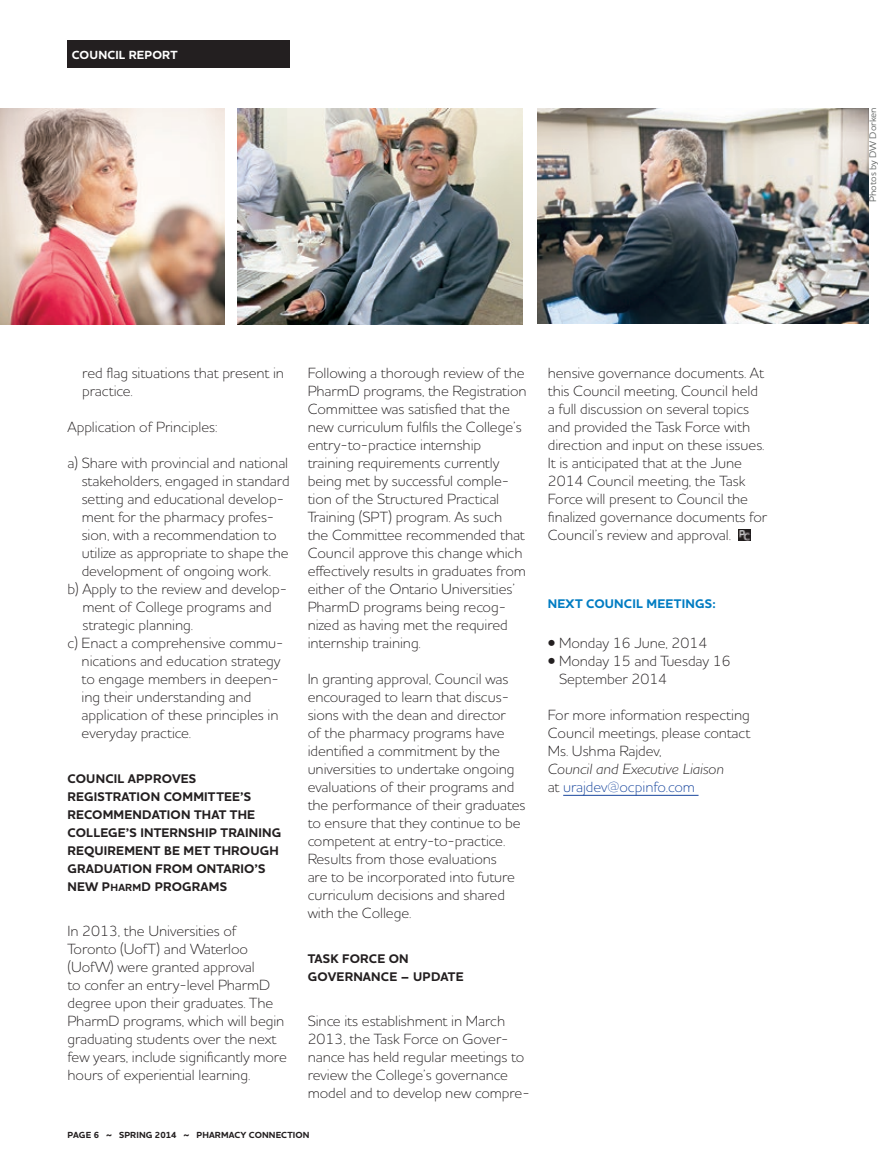
<style>
.page{position:relative;width:878px;height:1175px;background:#fff}
.page>*{position:absolute;margin:0;border:0;box-sizing:border-box;transform-origin:0 0}
.Body_text{font:300 15px/18px "Houschka Pro";letter-spacing:-.005em;color:#231f20}
.Body_text_No_Paragra{font:300 15px/18px "Houschka Pro";letter-spacing:-.005em;color:#231f20}
.Subhead{font:700 12.75px/18px "Houschka Pro";letter-spacing:.015em;color:#231f20}
.Body_text-2{font:700 12.75px "Houschka Pro";letter-spacing:.015em;color:#007cc2}
.xx_Page_tag{font:700 12px "Houschka Pro";letter-spacing:.015em;color:#fff}
.Body_text_NO_BASELIN{font:500 9.75px "Houschka Pro";letter-spacing:-.01em;color:#686b6a}
.t1{font:700 9px "Houschka Pro";letter-spacing:.015em;color:#231f20}
.s1{font-size:10.5px}
.s2{font-style:italic}
.s3{color:#18469d}
</style>
<div class="page">
<div style="left:68px;top:40px;width:222px;height:28px;background:#231f20"></div>
<hr style="left:563px;top:795px;width:135px;height:1px;background:#18469d">
<svg style="left:738px;top:529px;width:12px;height:11px"></svg>
<img style="left:0;top:108px;width:224px;height:216px">
<img style="left:537px;top:108px;width:331px;height:215px">
<img style="left:237px;top:108px;width:286px;height:216px">
<p class="xx_Page_tag" style="left:72px;top:47px;width:107px">COUNCIL REPORT</p>
<p class="Body_text" style="left:82px;top:364px;width:203px">red flag situations that present in practice.</p>
<p class="Body_text" style="left:68px;top:418px;width:151px">Application of Principles:</p>
<p class="Body_text_No_Paragra" style="left:82px;top:454px;width:209px;text-indent:-14px">a) Share with provincial and national stakeholders, engaged in standard setting and educational develop&shy;ment for the pharmacy profes&shy;sion, with a recommendation to utilize as appropriate to shape the development of ongoing work.</p>
<p class="Body_text_No_Paragra" style="left:82px;top:580px;width:206px;text-indent:-15px">b) Apply to the review and develop&shy;ment of College programs and strategic planning.</p>
<p class="Body_text" style="left:82px;top:634px;width:203px;text-indent:-14px">c) Enact a comprehensive commu&shy;nications and education strategy to engage members in deepen&shy;ing their understanding and application of these principles in everyday practice.</p>
<p class="Subhead" style="left:68px;top:770px;width:215px">COUNCIL APPROVES<br>REGISTRATION COMMITTEE’S<br>RECOMMENDATION THAT THE<br>COLLEGE’S INTERNSHIP TRAINING<br>REQUIREMENT BE MET THROUGH<br>GRADUATION FROM ONTARIO’S<br>NEW P<span class="s1">HARM</span>D PROGRAMS</p>
<p class="Body_text" style="left:68px;top:922px;width:221px">In 2013, the Universities of<br>Toronto (UofT) and Waterloo (UofW) were granted approval<br>to confer an entry-level PharmD degree upon their graduates. The<br>PharmD programs, which will begin graduating students over the next few years, include significantly more hours of experiential learning.</p>
<p class="Body_text" style="left:308px;top:364px;width:220px">Following a thorough review of the PharmD programs, the Registration Committee was satisfied that the new curriculum fulfils the College’s entry-to-practice internship training requirements currently being met by successful comple&shy;tion of the Structured Practical Training (SPT) program. As such the Committee recommended that Council approve this change which effectively results in graduates from either of the Ontario Universities’ PharmD programs being recog&shy;nized as having met the required internship training.</p>
<p class="Body_text" style="left:308px;top:670px;width:219px">In granting approval, Council was encouraged to learn that discus&shy;sions with the dean and director<br>of the pharmacy programs have identified a commitment by the universities to undertake ongoing evaluations of their programs and the performance of their graduates to ensure that they continue to be competent at entry-to-practice.<br>Results from those evaluations<br>are to be incorporated into future curriculum decisions and shared with the College.</p>
<p class="Subhead" style="left:308px;top:950px;width:157px">TASK FORCE ON<br>GOVERNANCE – UPDATE</p>
<p class="Body_text" style="left:308px;top:1012px;width:223px">Since its establishment in March<br>2013, the Task Force on Gover&shy;nance has held regular meetings to review the College’s governance model and to develop new compre-</p>
<p class="t1" style="left:68px;top:1129px;width:243px">PAGE 6 ~ SPRING 2014 ~ PHARMACY CONNECTION</p>
<p class="Body_text" style="left:548px;top:364px;width:221px">hensive governance documents. At this Council meeting, Council held a full discussion on several topics and provided the Task Force with direction and input on these issues.<br>It is anticipated that at the June 2014 Council meeting, the Task Force will present to Council the finalized governance documents for Council’s review and approval.</p>
<p class="Body_text-2" style="left:548px;top:595px;width:169px">NEXT COUNCIL MEETINGS:</p>
<p class="Body_text_No_Paragra" style="left:548px;top:634px;width:161px">• Monday 16 June, 2014</p>
<p class="Body_text_No_Paragra" style="left:559px;top:652px;width:173px;text-indent:-11px">• Monday 15 and Tuesday 16<br>September 2014</p>
<p class="Body_text_No_Paragra" style="left:548px;top:706px;width:204px">For more information respecting<br>Council meetings, please contact<br>Ms. Ushma Rajdev,<br><span class="s2">Council and Executive Liaison<br></span>at <span class="s3">urajdev@ocpinfo.com</span></p>
<p class="Body_text_NO_BASELIN" style="left:866px;top:202px;width:96px;rotate:-90deg">Photos by DW Dorken</p>
</div>
